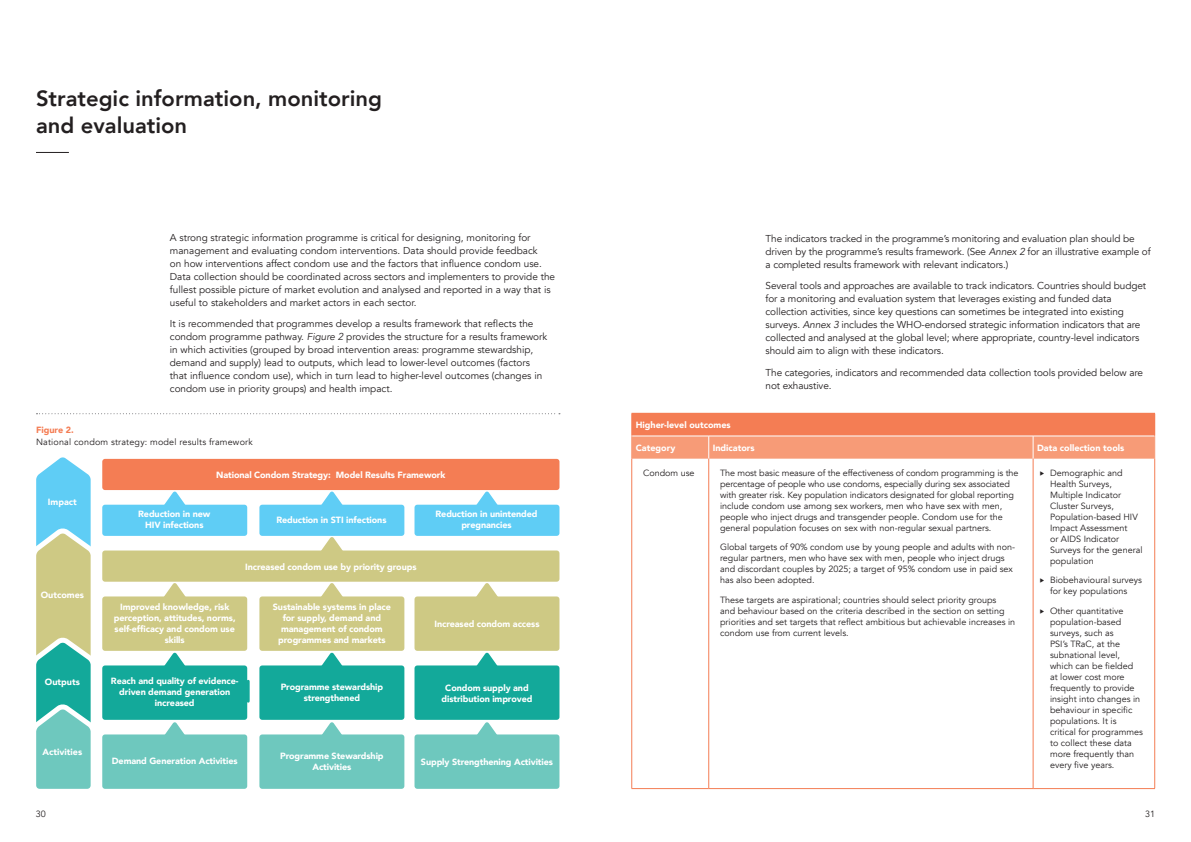
<style>
.page{position:relative;width:1191px;height:842px;background:#fff}
.page>*{position:absolute;margin:0;border:0;box-sizing:border-box;transform-origin:0 0}
.t1{font:800 22px/26.4px "Avenir";color:#231f20}
.t2{font:10px/13px "Avenir";color:#231f20}
.t3{font:9px/11px "Avenir";color:#231f20}
.t4{font:900 9px/11px "Avenir";letter-spacing:-.01em;color:#fff;text-align:center}
.t5{font:9px "Avenir";letter-spacing:.02em;color:#231f20}
.t6{font:900 9px "Avenir";color:#f47d54}
.s1{font-style:italic}
</style>
<div class="page">
<hr style="left:631px;top:459px;width:1px;height:329px;background:#f47d54">
<hr style="left:708px;top:459px;width:1px;height:329px;background:#f47d54">
<hr style="left:1032px;top:459px;width:1px;height:329px;background:#f47d54">
<hr style="left:1154px;top:459px;width:1px;height:329px;background:#f47d54">
<hr style="left:631px;top:788px;width:77px;height:1px;background:#f47d54">
<hr style="left:708px;top:788px;width:325px;height:1px;background:#f47d54">
<hr style="left:1033px;top:788px;width:122px;height:1px;background:#f47d54">
<hr style="left:631px;top:413px;width:77px;height:1px;background:#f47d54">
<hr style="left:708px;top:413px;width:325px;height:1px;background:#f47d54">
<hr style="left:1033px;top:413px;width:122px;height:1px;background:#f47d54">
<svg style="left:631px;top:414px;width:524px;height:45px;background:#f58f6a"></svg>
<hr style="left:36px;top:152px;width:33px;height:1px;background:#231f20">
<svg style="left:247px;top:679px;width:3px;height:24px"></svg>
<svg style="left:163px;top:491px;width:24px;height:14px"></svg>
<svg style="left:164px;top:583px;width:21px;height:13px"></svg>
<svg style="left:165px;top:652px;width:20px;height:13px"></svg>
<svg style="left:165px;top:722px;width:19px;height:12px"></svg>
<svg style="left:320px;top:491px;width:24px;height:14px"></svg>
<svg style="left:321px;top:537px;width:21px;height:13px"></svg>
<svg style="left:321px;top:583px;width:21px;height:13px"></svg>
<svg style="left:322px;top:652px;width:20px;height:13px"></svg>
<svg style="left:322px;top:722px;width:20px;height:12px"></svg>
<svg style="left:475px;top:491px;width:24px;height:14px"></svg>
<svg style="left:477px;top:583px;width:20px;height:13px"></svg>
<svg style="left:477px;top:652px;width:20px;height:13px"></svg>
<svg style="left:477px;top:722px;width:20px;height:12px"></svg>
<svg style="left:36px;top:413px;width:524px;height:1px"></svg>
<svg style="left:36px;top:457px;width:55px;height:332px;background:#85c8b7"></svg>
<div style="left:102px;top:596px;width:145px;height:55px;background:#cec984;border-radius:3px"></div>
<div style="left:259px;top:596px;width:145px;height:55px;background:#cec984;border-radius:3px"></div>
<div style="left:414px;top:596px;width:145px;height:55px;background:#cec984;border-radius:3px"></div>
<div style="left:102px;top:665px;width:145px;height:55px;background:#13a99a;border-radius:3px"></div>
<div style="left:259px;top:665px;width:145px;height:55px;background:#13a99a;border-radius:3px"></div>
<div style="left:414px;top:665px;width:145px;height:55px;background:#13a99a;border-radius:3px"></div>
<div style="left:102px;top:734px;width:145px;height:55px;background:#6ec8be;border-radius:3px"></div>
<div style="left:259px;top:734px;width:145px;height:55px;background:#6ec8be;border-radius:3px"></div>
<div style="left:414px;top:734px;width:145px;height:55px;background:#6ec8be;border-radius:3px"></div>
<div style="left:102px;top:459px;width:457px;height:31px;background:#f47d54;border-radius:3px"></div>
<div style="left:102px;top:550px;width:457px;height:32px;background:#cec984;border-radius:3px"></div>
<div style="left:102px;top:505px;width:145px;height:31px;background:#5fcdf5;border-radius:3px"></div>
<div style="left:259px;top:505px;width:145px;height:31px;background:#5fcdf5;border-radius:3px"></div>
<div style="left:414px;top:505px;width:145px;height:31px;background:#5fcdf5;border-radius:3px"></div>
<p class="t1" style="left:36px;top:85px;width:347px">Strategic information, monitoring and evaluation</p>
<p class="t2" style="left:170px;top:231px;width:387px">A strong strategic information programme is critical for designing, monitoring for management and evaluating condom interventions. Data should provide feedback<br>on how interventions affect condom use and the factors that influence condom use.<br>Data collection should be coordinated across sectors and implementers to provide the fullest possible picture of market evolution and analysed and reported in a way that is useful to stakeholders and market actors in each sector.</p>
<p class="t2" style="left:170px;top:318px;width:379px">It is recommended that programmes develop a results framework that reflects the condom programme pathway. <span class="s1">Figure 2</span> provides the structure for a results framework in which activities (grouped by broad intervention areas: programme stewardship, demand and supply) lead to outputs, which lead to lower-level outcomes (factors that influence condom use), which in turn lead to higher-level outcomes (changes in condom use in priority groups) and health impact.</p>
<p class="t6" style="left:36px;top:422px;width:39px">Figure 2.</p>
<p class="t5" style="left:36px;top:437px;width:218px">National condom strategy: model results framework</p>
<p class="t4" style="left:48px;top:496px;width:30px">Impact</p>
<p class="t4" style="left:41px;top:589px;width:45px">Outcomes</p>
<p class="t4" style="left:45px;top:676px;width:36px">Outputs</p>
<p class="t4" style="left:43px;top:746px;width:41px">Activities</p>
<p class="t4" style="left:216px;top:469px;width:231px">National Condom Strategy: Model Results Framework</p>
<p class="t4" style="left:138px;top:508px;width:74px">Reduction in new<br>HIV infections</p>
<p class="t4" style="left:276px;top:514px;width:112px">Reduction in STI infections</p>
<p class="t4" style="left:435px;top:508px;width:104px">Reduction in unintended pregnancies</p>
<p class="t4" style="left:245px;top:561px;width:173px">Increased condom use by priority groups</p>
<p class="t4" style="left:114px;top:601px;width:123px">Improved knowledge, risk perception, attitudes, norms, self-efficacy and condom use skills</p>
<p class="t4" style="left:273px;top:601px;width:120px">Sustainable systems in place for supply, demand and management of condom programmes and markets</p>
<p class="t4" style="left:434px;top:618px;width:107px">Increased condom access</p>
<p class="t4" style="left:111px;top:675px;width:129px">Reach and quality of evidence&shy;driven demand generation increased</p>
<p class="t4" style="left:281px;top:681px;width:104px">Programme stewardship strengthened</p>
<p class="t4" style="left:441px;top:682px;width:92px">Condom supply and distribution improved</p>
<p class="t4" style="left:112px;top:755px;width:127px">Demand Generation Activities</p>
<p class="t4" style="left:280px;top:750px;width:105px">Programme Stewardship<br>Activities</p>
<p class="t4" style="left:421px;top:756px;width:134px">Supply Strengthening Activities</p>
<p class="t2" style="left:765px;top:232px;width:387px">The indicators tracked in the programme’s monitoring and evaluation plan should be driven by the programme’s results framework. (See <span class="s1">Annex 2</span> for an illustrative example of a completed results framework with relevant indicators.)</p>
<p class="t2" style="left:765px;top:279px;width:382px">Several tools and approaches are available to track indicators. Countries should budget for a monitoring and evaluation system that leverages existing and funded data collection activities, since key questions can sometimes be integrated into existing surveys. <span class="s1">Annex 3</span> includes the WHO-endorsed strategic information indicators that are collected and analysed at the global level; where appropriate, country-level indicators should aim to align with these indicators.</p>
<p class="t2" style="left:765px;top:366px;width:379px">The categories, indicators and recommended data collection tools provided below are not exhaustive.</p>
<p class="t4" style="left:636px;top:419px;width:96px">Higher-level outcomes</p>
<p class="t4" style="left:636px;top:442px;width:41px">Category</p>
<p class="t4" style="left:712px;top:442px;width:43px">Indicators</p>
<p class="t4" style="left:1037px;top:442px;width:89px">Data collection tools</p>
<p class="t3" style="left:643px;top:467px;width:53px">Condom use</p>
<p class="t3" style="left:720px;top:467px;width:300px">The most basic measure of the effectiveness of condom programming is the percentage of people who use condoms, especially during sex associated with greater risk. Key population indicators designated for global reporting include condom use among sex workers, men who have sex with men, people who inject drugs and transgender people. Condom use for the general population focuses on sex with non-regular sexual partners.</p>
<p class="t3" style="left:720px;top:542px;width:297px">Global targets of 90% condom use by young people and adults with non&shy;regular partners, men who have sex with men, people who inject drugs and discordant couples by 2025; a target of 95% condom use in paid sex has also been adopted.</p>
<p class="t3" style="left:720px;top:594px;width:297px">These targets are aspirational; countries should select priority groups<br>and behaviour based on the criteria described in the section on setting priorities and set targets that reflect ambitious but achievable increases in condom use from current levels.</p>
<p class="t3" style="left:1050px;top:467px;width:94px">Demographic and<br>Health Surveys,<br>Multiple Indicator<br>Cluster Surveys,<br>Population-based HIV<br>Impact Assessment<br>or AIDS Indicator<br>Surveys for the general population</p>
<p class="t3" style="left:1050px;top:575px;width:93px">Biobehavioural surveys for key populations</p>
<p class="t3" style="left:1050px;top:605px;width:94px">Other quantitative population-based surveys, such as<br>PSI’s TRaC, at the subnational level, which can be fielded at lower cost more frequently to provide insight into changes in behaviour in specific populations. It is critical for programmes to collect these data more frequently than every five years.</p>
<p class="t3" style="left:36px;top:808px;width:12px">30</p>
<p class="t3" style="left:1145px;top:808px;width:12px">31</p>
</div>
